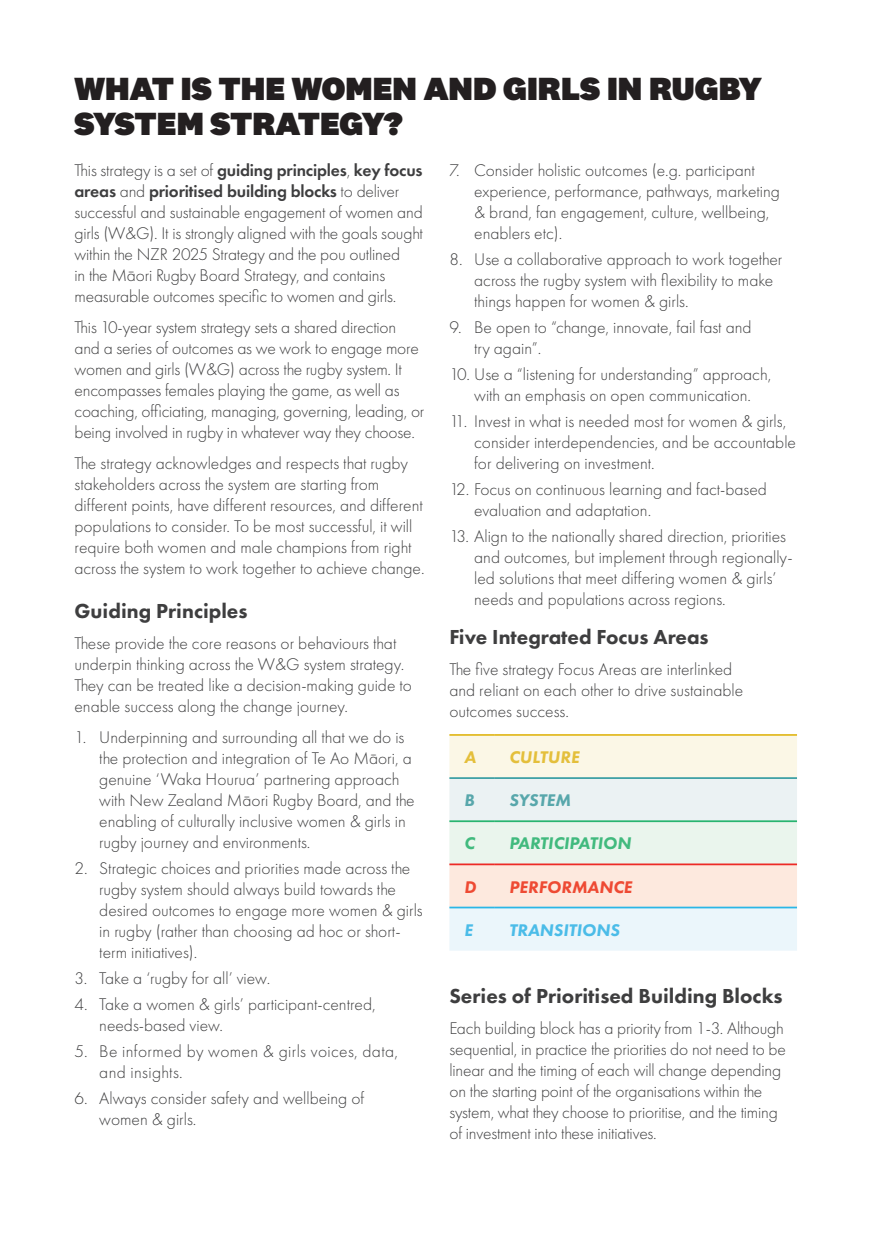
<style>
.page{position:relative;width:874px;height:1241px;background:#fff}
.page>*{position:absolute;margin:0;border:0;box-sizing:border-box;transform-origin:0 0}
.HEADING_ONE{font:900 33.25px/35px "National 2";color:#231f20}
.HEADING_TWO{font:800 21px "Futura PT";color:#3e3e3f}
.BODY_COPY{font:800 21px "Futura PT";color:#3e3e3f}
.BODY_COPY-2{font:300 17.5px/21px "Futura PT";color:#3e3e3f}
.BODY_COPY-3{font:300 17.5px/21px "Futura PT";letter-spacing:.02em;color:#3e3e3f}
.TABLE_HEADING{font:italic 800 17.5px "Futura PT";color:#41ba7e}
.TABLE_HEADING-2{font:italic 800 17.5px "Futura PT";color:#ee4a33}
.TABLE_HEADING-3{font:italic 800 17.5px "Futura PT";color:#4bbce8}
.TABLE_HEADING-4{font:italic 800 17.5px "Futura PT";color:#e4bf3b}
.TABLE_HEADING-5{font:italic 800 17.5px "Futura PT";color:#58a7ab}
.s1{font-weight:600}
</style>
<div class="page">
<svg style="left:449px;top:735px;width:347px;height:215px;background:#f0f1eb"></svg>
<hr style="left:449px;top:734px;width:45px;height:1px;background:#e2ba23">
<hr style="left:494px;top:734px;width:302px;height:1px;background:#e2ba23">
<hr style="left:449px;top:777px;width:45px;height:1px;background:#3da0a4">
<hr style="left:494px;top:777px;width:302px;height:1px;background:#3da0a4">
<hr style="left:449px;top:820px;width:45px;height:2px;background:#28b470">
<hr style="left:494px;top:820px;width:302px;height:2px;background:#28b470">
<hr style="left:449px;top:863px;width:45px;height:2px;background:#ed2a26">
<hr style="left:494px;top:863px;width:302px;height:2px;background:#ed2a26">
<hr style="left:449px;top:906px;width:45px;height:2px;background:#2bb6e6">
<hr style="left:494px;top:906px;width:302px;height:2px;background:#2bb6e6">
<p class="HEADING_ONE" style="left:74px;top:70px;width:688px">WHAT IS THE WOMEN AND GIRLS IN RUGBY<br>SYSTEM STRATEGY?</p>
<p class="BODY_COPY-2" style="left:74px;top:159px;width:350px">This strategy is a set of <span class="s1">guiding principles</span>, <span class="s1">key focus areas</span> and <span class="s1">prioritised building blocks</span> to deliver successful and sustainable engagement of women and girls (W&amp;G). It is strongly aligned with the goals sought within the NZR 2025 Strategy and the pou outlined<br>in the Māori Rugby Board Strategy, and contains measurable outcomes specific to women and girls.</p>
<p class="BODY_COPY-2" style="left:74px;top:316px;width:351px">This 10-year system strategy sets a shared direction and a series of outcomes as we work to engage more women and girls (W&amp;G) across the rugby system. It encompasses females playing the game, as well as coaching, officiating, managing, governing, leading, or being involved in rugby in whatever way they choose.</p>
<p class="BODY_COPY-2" style="left:74px;top:452px;width:351px">The strategy acknowledges and respects that rugby stakeholders across the system are starting from different points, have different resources, and different populations to consider. To be most successful, it will require both women and male champions from right across the system to work together to achieve change.</p>
<p class="HEADING_TWO" style="left:74px;top:598px;width:174px">Guiding Principles</p>
<p class="BODY_COPY-2" style="left:74px;top:633px;width:339px">These provide the core reasons or behaviours that underpin thinking across the W&amp;G system strategy.<br>They can be treated like a decision-making guide to enable success along the change journey.</p>
<p class="BODY_COPY-2" style="left:99px;top:726px;width:317px;text-indent:-25px">1. Underpinning and surrounding all that we do is the protection and integration of Te Ao Māori, a genuine ‘Waka Hourua’ partnering approach with New Zealand Māori Rugby Board, and the enabling of culturally inclusive women &amp; girls in rugby journey and environments.</p>
<p class="BODY_COPY-2" style="left:99px;top:857px;width:325px;text-indent:-25px">2. Strategic choices and priorities made across the rugby system should always build towards the desired outcomes to engage more women &amp; girls in rugby (rather than choosing ad hoc or short&shy;term initiatives).</p>
<p class="BODY_COPY-2" style="left:74px;top:967px;width:197px">3. Take a ‘rugby for all’ view.</p>
<p class="BODY_COPY-2" style="left:99px;top:993px;width:278px;text-indent:-25px">4. Take a women &amp; girls’ participant-centred, needs‑based view.</p>
<p class="BODY_COPY-3" style="left:99px;top:1040px;width:300px;text-indent:-25px">5. Be informed by women &amp; girls voices, data, and insights.</p>
<p class="BODY_COPY-2" style="left:99px;top:1087px;width:266px;text-indent:-25px">6. Always consider safety and wellbeing of women &amp; girls.</p>
<p class="BODY_COPY-2" style="left:474px;top:159px;width:307px;text-indent:-25px">7. Consider holistic outcomes (e.g. participant experience, performance, pathways, marketing &amp; brand, fan engagement, culture, wellbeing, enablers etc).</p>
<p class="BODY_COPY-2" style="left:474px;top:248px;width:309px;text-indent:-25px">8. Use a collaborative approach to work together across the rugby system with flexibility to make things happen for women &amp; girls.</p>
<p class="BODY_COPY-2" style="left:474px;top:316px;width:279px;text-indent:-25px">9. Be open to “change, innovate, fail fast and try again”.</p>
<p class="BODY_COPY-2" style="left:449px;top:363px;width:323px;text-align:center">10. Use a “listening for understanding” approach, with an emphasis on open communication.</p>
<p class="BODY_COPY-2" style="left:474px;top:410px;width:323px;text-indent:-25px">11. Invest in what is needed most for women &amp; girls, consider interdependencies, and be accountable for delivering on investment.</p>
<p class="BODY_COPY-2" style="left:474px;top:478px;width:294px;text-indent:-25px">12. Focus on continuous learning and fact-based evaluation and adaptation.</p>
<p class="BODY_COPY-2" style="left:474px;top:525px;width:320px;text-indent:-25px">13. Align to the nationally shared direction, priorities and outcomes, but implement through regionally&shy;led solutions that meet differing women &amp; girls’ needs and populations across regions.</p>
<p class="HEADING_TWO" style="left:449px;top:624px;width:261px">Five Integrated Focus Areas</p>
<p class="BODY_COPY-2" style="left:449px;top:658px;width:295px">The five strategy Focus Areas are interlinked and reliant on each other to drive sustainable outcomes success.</p>
<p class="TABLE_HEADING-4" style="left:464px;top:746px;width:13px">A</p>
<p class="TABLE_HEADING-4" style="left:508px;top:746px;width:72px">CULTURE</p>
<p class="TABLE_HEADING-5" style="left:464px;top:789px;width:12px">B</p>
<p class="TABLE_HEADING-5" style="left:508px;top:789px;width:63px">SYSTEM</p>
<p class="TABLE_HEADING" style="left:464px;top:832px;width:12px">C</p>
<p class="TABLE_HEADING" style="left:508px;top:832px;width:123px">PARTICIPATION</p>
<p class="TABLE_HEADING-2" style="left:464px;top:875px;width:13px">D</p>
<p class="TABLE_HEADING-2" style="left:508px;top:875px;width:125px">PERFORMANCE</p>
<p class="TABLE_HEADING-3" style="left:464px;top:918px;width:10px">E</p>
<p class="TABLE_HEADING-3" style="left:508px;top:918px;width:112px">TRANSITIONS</p>
<p class="BODY_COPY" style="left:449px;top:982px;width:334px">Series of Prioritised Building Blocks</p>
<p class="BODY_COPY-2" style="left:449px;top:1017px;width:338px">Each building block has a priority from 1-3. Although sequential, in practice the priorities do not need to be linear and the timing of each will change depending on the starting point of the organisations within the system, what they choose to prioritise, and the timing of investment into these initiatives.</p>
</div>
